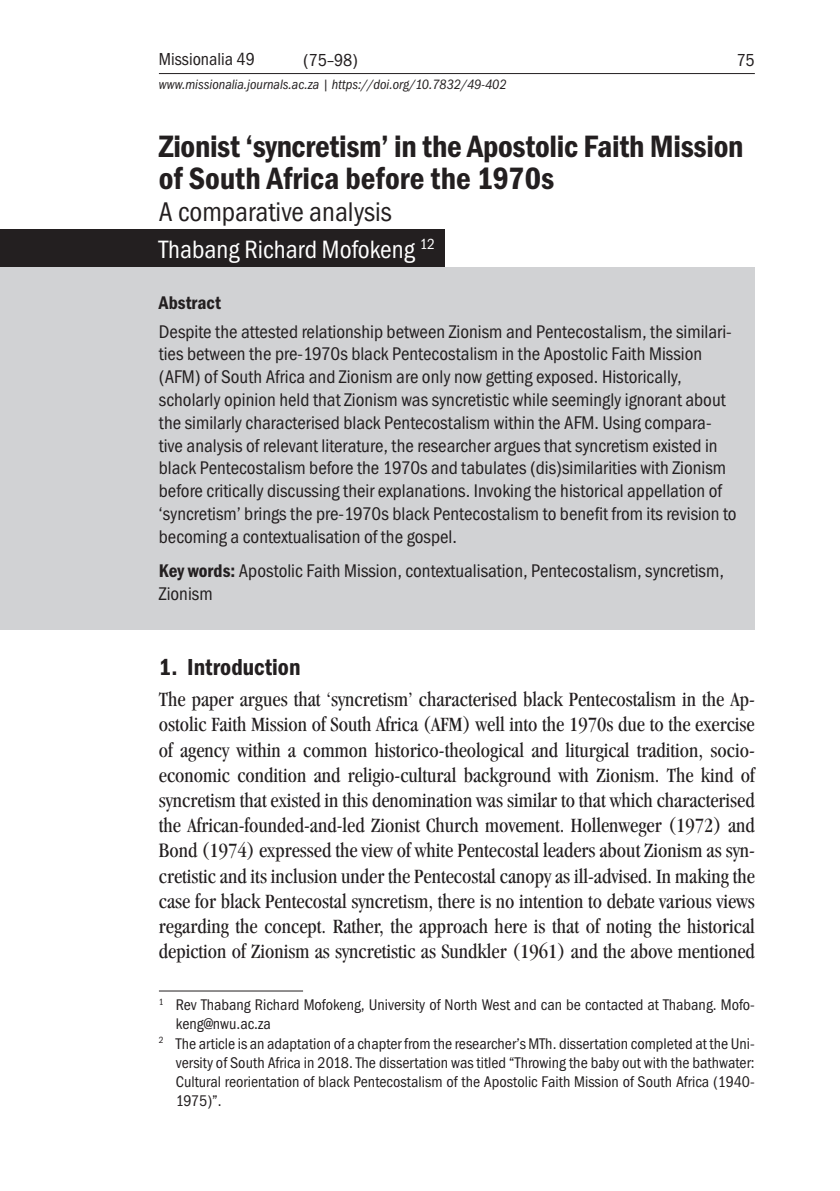
<style>
.page{position:relative;width:840px;height:1191px;background:#fff}
.page>*{position:absolute;margin:0;border:0;box-sizing:border-box;transform-origin:0 0}
.t1{font:600 condensed 32px/32px "Franklin Gothic Itc T";letter-spacing:-.01em;color:#231f20}
.t2{font:condensed 28px "Franklin Gothic Itc T";color:#231f20}
.t3{font:condensed 26px "Franklin Gothic Itc T";color:#fff}
.t4{font:600 condensed 24px "Franklin Gothic Itc T";color:#231f20}
.t5{font:condensed 21px/25.2px "Garamond";color:#231f20;text-align:justify}
.t6{font:condensed 19px/22.8px "Franklin Gothic Itc T";color:#231f20}
.t7{font:600 condensed 19px "Franklin Gothic Itc T";color:#231f20}
.t8{font:condensed 18px "Franklin Gothic Itc T";color:#231f20}
.t9{font:condensed 16px "Franklin Gothic Itc T";color:#231f20}
.t10{font:italic condensed 14px "Franklin Gothic Itc T";color:#231f20}
.s1{font-weight:600}
</style>
<div class="page">
<hr style="left:159px;top:73px;width:595px;height:1px;background:#231f20">
<div style="left:0;top:267px;width:754px;height:362px;background:#d1d2d4"></div>
<div style="left:0;top:230px;width:444px;height:37px;background:#231f20"></div>
<hr style="left:159px;top:990px;width:144px;height:1px;background:#231f20">
<p class="t8" style="left:159px;top:49px;width:165px">Missionalia 49 Mofokeng</p>
<p class="t8" style="left:303px;top:50px;width:56px">(75–98)</p>
<p class="t8" style="left:736px;top:50px;width:20px">75</p>
<p class="t10" style="left:159px;top:77px;width:349px">www.missionalia.journals.ac.za | https://doi.org/10.7832/49-402</p>
<h1 class="t1" style="left:159px;top:130px;width:585px">Zionist ‘syncretism’ in the Apostolic Faith Mission of South Africa before the 1970s</h1>
<h2 class="t2" style="left:159px;top:196px;width:234px">A comparative analysis</h2>
<h3 class="t3" style="left:159px;top:235px;width:277px">Thabang Richard Mofokeng <sup>12</sup></h3>
<p class="t7" style="left:159px;top:292px;width:63px">Abstract</p>
<p class="t6" style="left:159px;top:319px;width:579px">Despite the attested relationship between Zionism and Pentecostalism, the similari&shy;ties between the pre-1970s black Pentecostalism in the Apostolic Faith Mission (AFM) of South Africa and Zionism are only now getting exposed. Historically, scholarly opinion held that Zionism was syncretistic while seemingly ignorant about the similarly characterised black Pentecostalism within the AFM. Using compara&shy;tive analysis of relevant literature, the researcher argues that syncretism existed in black Pentecostalism before the 1970s and tabulates (dis)similarities with Zionism before critically discussing their explanations. Invoking the historical appellation of ‘syncretism’ brings the pre-1970s black Pentecostalism to benefit from its revision to becoming a contextualisation of the gospel.</p>
<p class="t6" style="left:159px;top:559px;width:566px"><span class="s1">Key words:</span> Apostolic Faith Mission, contextualisation, Pentecostalism, syncretism,<br>Zionism</p>
<p class="t4" style="left:159px;top:653px;width:143px">1. Introduction</p>
<p class="t5" style="left:159px;top:687px;width:597px">The paper argues that ‘syncretism’ characterised black Pentecostalism in the Ap&shy;ostolic Faith Mission of South Africa (AFM) well into the 1970s due to the exercise of agency within a common historico-theological and liturgical tradition, socio&shy;economic condition and religio-cultural background with Zionism. The kind of syncretism that existed in this denomination was similar to that which characterised the African-founded-and-led Zionist Church movement. Hollenweger (1972) and Bond (1974) expressed the view of white Pentecostal leaders about Zionism as syn&shy;cretistic and its inclusion under the Pentecostal canopy as ill-advised. In making the case for black Pentecostal syncretism, there is no intention to debate various views regarding the concept. Rather, the approach here is that of noting the historical depiction of Zionism as syncretistic as Sundkler (1961) and the above mentioned</p>
<p class="t9" style="left:159px;top:996px;width:597px"><sup>1</sup> Rev Thabang Richard Mofokeng, University of North West and can be contacted at Thabang. Mofo-</p>
<p class="t9" style="left:176px;top:1015px;width:96px">keng@nwu.ac.za</p>
<p class="t9" style="left:159px;top:1034px;width:597px"><sup>2</sup> The article is an adaptation of a chapter from the researcher’s MTh. dissertation completed at the Uni-</p>
<p class="t9" style="left:176px;top:1053px;width:580px">versity of South Africa in 2018. The dissertation was titled “Throwing the baby out with the bathwater:</p>
<p class="t9" style="left:176px;top:1072px;width:580px">Cultural reorientation of black Pentecostalism of the Apostolic Faith Mission of South Africa (1940-</p>
<p class="t9" style="left:176px;top:1092px;width:47px">1975)”.</p>
</div>
